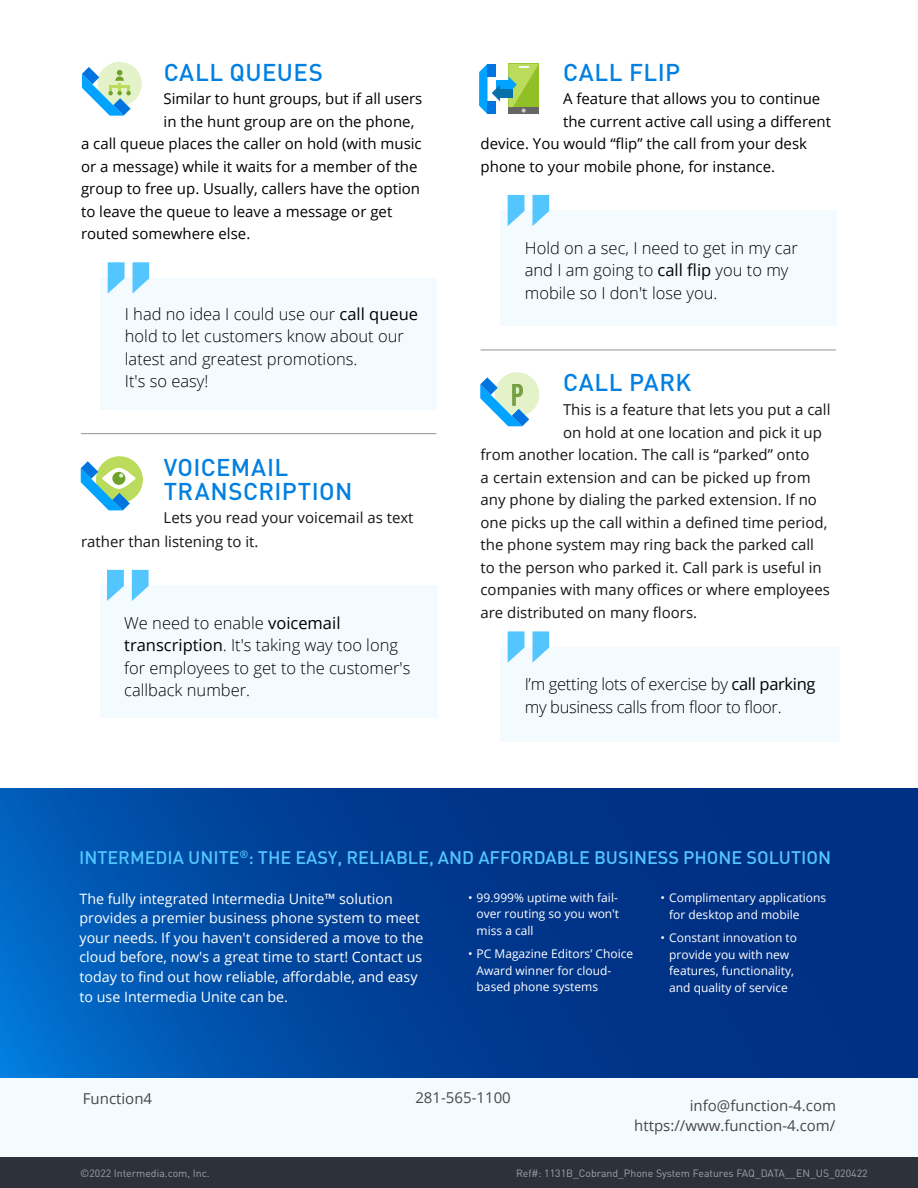
<style>
.page{position:relative;width:918px;height:1188px;background:#fff}
.page>*{position:absolute;margin:0;border:0;box-sizing:border-box;transform-origin:0 0}
.t1{font:500 condensed 29.25px "DINOT";color:#739e40}
.Header_3_Par{font:500 24px/24px "DIN Pro";letter-spacing:.02em;color:#0180e2}
.Header_4{font:500 18px "DIN Pro";color:#53c5ff}
.Paragraph{font:300 16.5px/22.5px "Open Sans";color:#000}
.Paragraph-2{font:300 16.5px "Open Sans";letter-spacing:-.02em;color:#000}
.Body_Copy{font:15px/24px "Open Sans";color:#161517}
.Paragraph-3{font:15px "Open Sans";color:#000}
.t2{font:15px "Open Sans";color:#474747}
.Body_Copy-2{font:14.25px/19.6px "Open Sans";color:#fff}
.t3{font:12px/16.5px "Open Sans";color:#fff}
.t4{font:10.5px "DIN Pro";color:#a0a3a8}
.t5{font:10.5px "DIN Pro";color:#939291}
.s1{font-weight:400}
</style>
<div class="page">
<div style="left:0;top:1066px;width:918px;height:91px;background:#f4fbff"></div>
<svg style="left:0;top:788px;width:918px;height:290px;background:#004097"></svg>
<div style="left:96px;top:456px;width:47px;height:47px;background:#badb5c;border-radius:50%"></div>
<svg style="left:81px;top:461px;width:55px;height:49px"></svg>
<div style="left:98px;top:62px;width:44px;height:44px;background:#e3f2c9;border-radius:50%"></div>
<svg style="left:82px;top:67px;width:49px;height:49px"></svg>
<div style="left:0;top:1157px;width:918px;height:31px;background:#2d313a"></div>
<div style="left:495px;top:372px;width:44px;height:45px;background:#e3f2c9;border-radius:50%"></div>
<svg style="left:480px;top:377px;width:49px;height:49px"></svg>
<div style="left:508px;top:107px;width:31px;height:7px;background:#666"></div>
<div style="left:496px;top:81px;width:12px;height:8px;background:#00a3ff"></div>
<svg style="left:508px;top:64px;width:31px;height:49px"></svg>
<div style="left:500px;top:89px;width:13px;height:8px;background:#0870a8"></div>
<svg style="left:479px;top:64px;width:21px;height:50px"></svg>
<div style="left:488px;top:64px;width:8px;height:12px;background:#0075e0"></div>
<div style="left:488px;top:102px;width:8px;height:12px;background:#0075e0"></div>
<div style="left:100px;top:278px;width:337px;height:132px;background:#f4fbff"></div>
<svg style="left:108px;top:262px;width:41px;height:32px"></svg>
<div style="left:500px;top:211px;width:337px;height:115px;background:#f4fbff"></div>
<svg style="left:508px;top:195px;width:41px;height:31px"></svg>
<div style="left:500px;top:647px;width:340px;height:95px;background:#f4fbff"></div>
<svg style="left:508px;top:631px;width:41px;height:32px"></svg>
<div style="left:100px;top:585px;width:337px;height:133px;background:#f4fbff"></div>
<svg style="left:107px;top:570px;width:42px;height:31px"></svg>
<hr style="left:81px;top:433px;width:355px;height:1px;background:#949392">
<hr style="left:481px;top:350px;width:355px;height:1px;background:#949392">
<p class="Header_3_Par" style="left:164px;top:59px;width:161px">CALL QUEUES</p>
<p class="Paragraph-3" style="left:164px;top:89px;width:260px">Similar to hunt groups, but if all users</p>
<p class="Paragraph-3" style="left:164px;top:111px;width:252px">in the hunt group are on the phone,</p>
<p class="Paragraph-3" style="left:81px;top:134px;width:342px">a call queue places the caller on hold (with music</p>
<p class="Paragraph-3" style="left:81px;top:156px;width:338px">or a message) while it waits for a member of the</p>
<p class="Paragraph-3" style="left:81px;top:179px;width:341px">group to free up. Usually, callers have the option</p>
<p class="Paragraph-3" style="left:81px;top:201px;width:313px">to leave the queue to leave a message or get</p>
<p class="Paragraph-3" style="left:81px;top:224px;width:171px">routed somewhere else.</p>
<p class="Paragraph" style="left:125px;top:302px;width:295px">I had no idea I could use our <span class="s1">call queue </span>hold to let customers know about our latest and greatest promotions.<br>It's so easy!</p>
<p class="Header_3_Par" style="left:164px;top:454px;width:190px">VOICEMAIL<br>TRANSCRIPTION</p>
<p class="Body_Copy" style="left:81px;top:506px;width:334px;text-indent:82px">Lets you read your voicemail as text rather than listening to it.</p>
<p class="Paragraph" style="left:124px;top:611px;width:288px">We need to enable <span class="s1">voicemail transcription</span>. It's taking way too long for employees to get to the customer's callback number.</p>
<p class="Header_3_Par" style="left:563px;top:59px;width:119px">CALL FLIP</p>
<p class="Paragraph-3" style="left:563px;top:89px;width:259px">A feature that allows you to continue</p>
<p class="Paragraph-3" style="left:563px;top:111px;width:269px">the current active call using a different</p>
<p class="Paragraph-3" style="left:481px;top:134px;width:328px">device. You would “flip” the call from your desk</p>
<p class="Paragraph-3" style="left:481px;top:156px;width:296px">phone to your mobile phone, for instance.</p>
<p class="Paragraph" style="left:525px;top:236px;width:275px">Hold on a sec, I need to get in my car</p>
<p class="Paragraph" style="left:525px;top:259px;width:265px">and I am going to <span class="s1">call flip</span> you to my mobile so I don't lose you.</p>
<p class="Header_3_Par" style="left:563px;top:370px;width:130px">CALL PARK</p>
<p class="Body_Copy" style="left:563px;top:397px;width:269px">This is a feature that lets you put a call</p>
<p class="Body_Copy" style="left:563px;top:420px;width:260px">on hold at one location and pick it up</p>
<p class="Body_Copy" style="left:481px;top:442px;width:331px">from another location. The call is “parked” onto</p>
<p class="Body_Copy" style="left:481px;top:465px;width:332px">a certain extension and can be picked up from</p>
<p class="Body_Copy" style="left:481px;top:487px;width:338px">any phone by dialing the parked extension. If no</p>
<p class="Body_Copy" style="left:481px;top:510px;width:348px">one picks up the call within a defined time period,</p>
<p class="Body_Copy" style="left:481px;top:532px;width:335px">the phone system may ring back the parked call</p>
<p class="Body_Copy" style="left:481px;top:555px;width:343px">to the person who parked it. Call park is useful in</p>
<p class="Body_Copy" style="left:481px;top:577px;width:351px">companies with many offices or where employees</p>
<p class="Body_Copy" style="left:481px;top:600px;width:218px">are distributed on many floors.</p>
<h1 class="t1" style="left:511px;top:378px;width:14px">P</h1>
<p class="Paragraph-2" style="left:525px;top:673px;width:292px">I’m getting lots of exercise by <span class="s1">call parking</span></p>
<p class="Paragraph-2" style="left:525px;top:695px;width:258px">my business calls from floor to floor.</p>
<p class="Header_4" style="left:79px;top:845px;width:753px">INTERMEDIA UNITE<sup>®</sup>: THE EASY, RELIABLE, AND AFFORDABLE BUSINESS PHONE SOLUTION</p>
<p class="Body_Copy-2" style="left:80px;top:889px;width:345px">The fully integrated Intermedia Unite™ solution provides a premier business phone system to meet your needs. If you haven't considered a move to the cloud before, now's a great time to start! Contact us today to find out how reliable, affordable, and easy to use Intermedia Unite can be.</p>
<p class="t3" style="left:477px;top:889px;width:144px;text-align:justify;text-indent:-9px">• 99.999% uptime with fail&shy;over routing so you won't miss a call</p>
<p class="t3" style="left:477px;top:945px;width:158px;text-indent:-9px">• PC Magazine Editors’ Choice<br>Award winner for cloud&shy;based phone systems</p>
<p class="t3" style="left:669px;top:889px;width:159px;text-indent:-9px">• Complimentary applications for desktop and mobile</p>
<p class="t3" style="left:661px;top:929px;width:138px;text-align:center">• Constant innovation to provide you with new features, functionality, and quality of service</p>
<p class="t2" style="left:83px;top:1088px;width:71px">Function4</p>
<p class="t2" style="left:415px;top:1087px;width:97px">281-565-1100</p>
<p class="t2" style="left:690px;top:1095px;width:148px">info@function-4.com</p>
<p class="t2" style="left:634px;top:1115px;width:203px">https://www.function-4.com/</p>
<p class="t5" style="left:80px;top:1165px;width:131px">©2022 Intermedia.com, Inc.</p>
<p class="t4" style="left:516px;top:1165px;width:353px">Ref#: 1131B_Cobrand_Phone System Featur s FAQ DATA__EN_US_020422</p>
<p class="t4" style="left:597px;top:1165px;width:242px">Ref#: 0000A_Audience_Title_Type__EN_US_000019</p>
</div>
